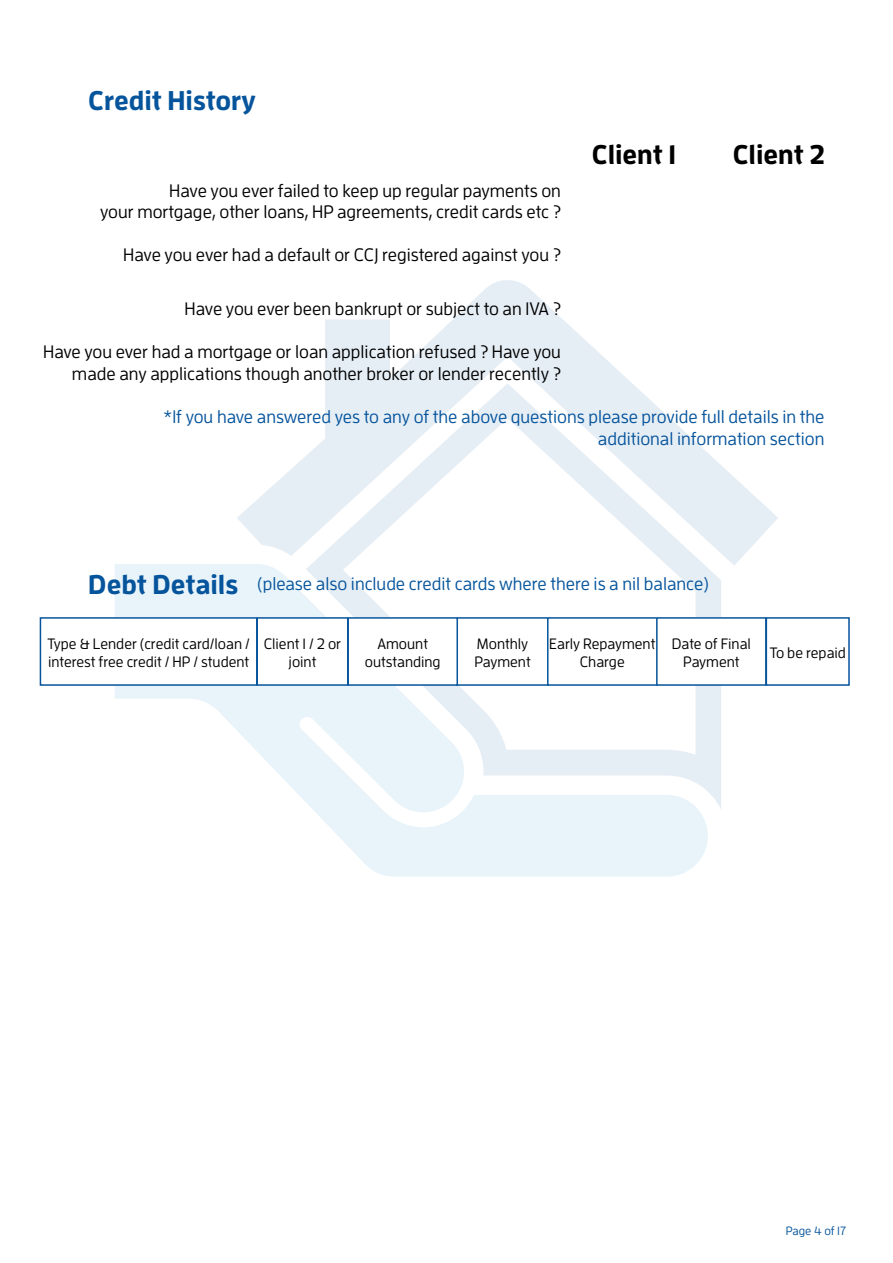
<style>
.page{position:relative;width:893px;height:1263px;background:#fff}
.page>*{position:absolute;margin:0;border:0;box-sizing:border-box;transform-origin:0 0}
.t1{font:700 27px "Enzo OT";color:#000}
.t2{font:700 27px "Enzo OT";color:#05549c}
.t3{font:500 18px/21.6px "Enzo OT";color:#000;text-align:right}
.t4{font:500 18px/21.6px "Enzo OT";color:#05549c;text-align:right}
.t5{font:500 15px/18px "Enzo OT";color:#000;text-align:center}
.t6{font:500 12px "Enzo OT";color:#05549c}
.s1{font-weight:700;font-size:27px}
</style>
<div class="page">
<svg style="left:237px;top:280px;width:541px;height:285px"></svg>
<svg style="left:115px;top:564px;width:593px;height:313px"></svg>
<div style="left:40px;top:618px;width:217px;height:67px;background:#fff"></div>
<div style="left:40px;top:617px;width:218px;height:69px;border:2px solid #05549c"></div>
<div style="left:257px;top:618px;width:91px;height:67px;background:#fff"></div>
<div style="left:256px;top:617px;width:92px;height:69px;border:2px solid #05549c"></div>
<div style="left:457px;top:618px;width:91px;height:67px;background:#fff"></div>
<div style="left:456px;top:617px;width:92px;height:69px;border:2px solid #05549c"></div>
<div style="left:348px;top:618px;width:109px;height:67px;background:#fff"></div>
<div style="left:347px;top:617px;width:111px;height:69px;border:2px solid #05549c"></div>
<div style="left:548px;top:618px;width:109px;height:67px;background:#fff"></div>
<div style="left:547px;top:617px;width:111px;height:69px;border:2px solid #05549c"></div>
<div style="left:657px;top:618px;width:109px;height:67px;background:#fff"></div>
<div style="left:656px;top:617px;width:111px;height:69px;border:2px solid #05549c"></div>
<div style="left:766px;top:617px;width:84px;height:69px;border:2px solid #05549c"></div>
<h1 class="t2" style="left:88px;top:83px;width:169px">Credit History</h1>
<p class="t3" style="left:100px;top:179px;width:462px">Have you ever failed to keep up regular payments on<br>your mortgage, other loans, HP agreements, credit cards etc ?</p>
<p class="t3" style="left:123px;top:244px;width:439px">Have you ever had a default or CCJ registered against you ?</p>
<p class="t3" style="left:185px;top:298px;width:378px">Have you ever been bankrupt or subject to an IVA ?</p>
<p class="t3" style="left:43px;top:341px;width:519px">Have you ever had a mortgage or loan application refused ? Have you made any applications though another broker or lender recently ?</p>
<h1 class="t1" style="left:592px;top:138px;width:86px">Client 1</h1>
<h1 class="t1" style="left:733px;top:138px;width:94px">Client 2</h1>
<p class="t4" style="left:164px;top:406px;width:662px">*If you have answered yes to any of the above questions please provide full details in the additional information section</p>
<p class="t4" style="left:88px;top:572px;width:622px"><span class="s1">Debt Details</span> (please also include credit cards where there is a nil balance)</p>
<p class="t5" style="left:365px;top:634px;width:77px">Amount outstanding</p>
<p class="t5" style="left:549px;top:634px;width:108px">Early Repayment<br>Charge</p>
<p class="t5" style="left:672px;top:634px;width:81px">Date of Final<br>Payment</p>
<p class="t5" style="left:769px;top:643px;width:78px">To be repaid</p>
<p class="t5" style="left:47px;top:634px;width:204px;text-align:left">Type &amp; Lender (credit card/loan / interest free credit / HP / student</p>
<p class="t5" style="left:264px;top:634px;width:79px">Client 1 / 2 or joint</p>
<p class="t5" style="left:474px;top:634px;width:58px;text-align:left">Monthly<br>Payment</p>
<p class="t6" style="left:786px;top:1224px;width:62px">Page 4 of 17</p>
</div>
